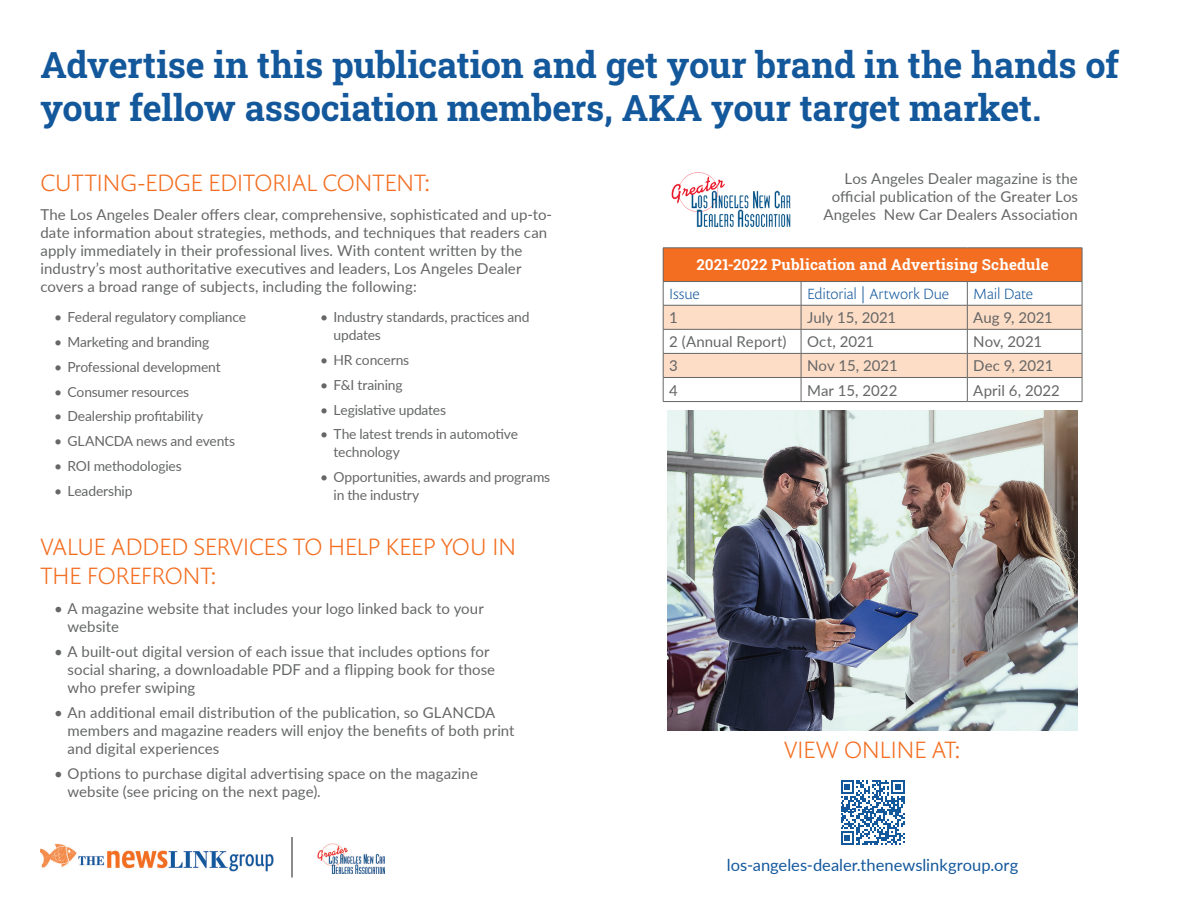
<style>
.page{position:relative;width:1188px;height:918px;background:#fff}
.page>*{position:absolute;margin:0;border:0;box-sizing:border-box;transform-origin:0 0}
.Heading{font:36px/43.2px "Roboto Slab";letter-spacing:-.005em;color:#14589c}
.heading_2{font:300 24px/28.8px "Prenton RP Pro";letter-spacing:-.015em;color:#f36e21}
.check_list{font:16.5px "Lato";color:#14589c}
.Body{font:15px/18px "Lato";letter-spacing:.005em;color:#656666}
.table_heading{font:15px "Roboto Slab";letter-spacing:.01em;color:#fff}
.table_heading_2{font:300 15px "Prenton RP Pro";letter-spacing:-.01em;color:#14589c}
.t1{font:13.8px/18px "Lato";letter-spacing:-.01em;color:#656666}
</style>
<div class="page">
<img style="left:40px;top:843px;width:233px;height:28px">
<img style="left:318px;top:843px;width:66px;height:31px">
<hr style="left:291px;top:837px;width:2px;height:41px;background:#656666">
<svg style="left:841px;top:780px;width:64px;height:65px"></svg>
<div style="left:663px;top:248px;width:419px;height:34px;background:#f36e21"></div>
<hr style="left:663px;top:248px;width:138px;height:1px;background:#656666">
<hr style="left:663px;top:248px;width:1px;height:33px;background:#656666">
<hr style="left:801px;top:248px;width:166px;height:1px;background:#656666">
<hr style="left:967px;top:248px;width:115px;height:1px;background:#656666">
<hr style="left:1082px;top:248px;width:1px;height:33px;background:#656666">
<hr style="left:663px;top:281px;width:138px;height:1px;background:#656666">
<hr style="left:801px;top:281px;width:166px;height:1px;background:#656666">
<hr style="left:967px;top:281px;width:115px;height:1px;background:#656666">
<svg style="left:663px;top:282px;width:420px;height:119px"></svg>
<hr style="left:663px;top:401px;width:138px;height:1px;background:#656666">
<hr style="left:801px;top:401px;width:166px;height:1px;background:#656666">
<hr style="left:967px;top:401px;width:115px;height:1px;background:#656666">
<img style="left:668px;top:411px;width:409px;height:319px">
<img style="left:671px;top:172px;width:120px;height:55px">
<p class="Heading" style="left:40px;top:43px;width:1080px">Advertise in this publication and get your brand in the hands of your fellow association members, AKA your target market.</p>
<p class="heading_2" style="left:40px;top:167px;width:392px">CUTTING-EDGE EDITORIAL CONTENT:</p>
<p class="Body" style="left:40px;top:205px;width:513px">The Los Angeles Dealer offers clear, comprehensive, sophisticated and up-to&shy;date information about strategies, methods, and techniques that readers can apply immediately in their professional lives. With content written by the industry’s most authoritative executives and leaders, Los Angeles Dealer covers a broad range of subjects, including the following:</p>
<p class="t1" style="left:54px;top:308px;width:194px">• Federal regulatory compliance</p>
<p class="t1" style="left:54px;top:333px;width:157px">• Marketing and branding</p>
<p class="t1" style="left:54px;top:357px;width:168px">• Professional development</p>
<p class="t1" style="left:54px;top:382px;width:137px">• Consumer resources</p>
<p class="t1" style="left:54px;top:407px;width:151px">• Dealership profitability</p>
<p class="t1" style="left:54px;top:432px;width:183px">• GLANCDA news and events</p>
<p class="t1" style="left:54px;top:456px;width:129px">• ROI methodologies</p>
<p class="t1" style="left:54px;top:481px;width:80px">• Leadership</p>
<p class="t1" style="left:334px;top:308px;width:198px;text-indent:-14px">• Industry standards, practices and updates</p>
<p class="t1" style="left:320px;top:351px;width:91px">• HR concerns</p>
<p class="t1" style="left:320px;top:375px;width:84px">• F&amp;I training</p>
<p class="t1" style="left:320px;top:400px;width:128px">• Legislative updates</p>
<p class="t1" style="left:334px;top:425px;width:186px;text-indent:-14px">• The latest trends in automotive technology</p>
<p class="t1" style="left:334px;top:468px;width:218px;text-indent:-14px">• Opportunities, awards and programs in the industry</p>
<p class="heading_2" style="left:40px;top:532px;width:477px">VALUE ADDED SERVICES TO HELP KEEP YOU IN<br>THE FOREFRONT:</p>
<p class="Body" style="left:68px;top:599px;width:418px;text-indent:-14px">• A magazine website that includes your logo linked back to your website</p>
<p class="Body" style="left:68px;top:642px;width:429px;text-indent:-14px">• A built-out digital version of each issue that includes options for social sharing, a downloadable PDF and a flipping book for those who prefer swiping</p>
<p class="Body" style="left:68px;top:703px;width:449px;text-indent:-14px">• An additional email distribution of the publication, so GLANCDA members and magazine readers will enjoy the benefits of both print and digital experiences</p>
<p class="Body" style="left:68px;top:763px;width:412px;text-indent:-14px">• Options to purchase digital advertising space on the magazine website (see pricing on the next page).</p>
<p class="Body" style="left:823px;top:169px;width:256px;text-align:right">Los Angeles Dealer magazine is the official publication of the Greater Los<br>Angeles New Car Dealers Association</p>
<p class="table_heading" style="left:696px;top:255px;width:354px">2021-2022 Publication and Advertising Schedule</p>
<p class="table_heading_2" style="left:669px;top:283px;width:32px">Issue</p>
<p class="table_heading_2" style="left:807px;top:283px;width:144px">Editorial | Artwork Due</p>
<p class="table_heading_2" style="left:973px;top:283px;width:61px">Mail Date</p>
<p class="Body" style="left:669px;top:308px;width:10px">1</p>
<p class="Body" style="left:807px;top:308px;width:91px">July 15, 2021</p>
<p class="Body" style="left:973px;top:308px;width:81px">Aug 9, 2021</p>
<p class="Body" style="left:669px;top:332px;width:119px">2 (Annual Report)</p>
<p class="Body" style="left:807px;top:332px;width:69px">Oct, 2021</p>
<p class="Body" style="left:973px;top:332px;width:70px">Nov, 2021</p>
<p class="Body" style="left:669px;top:356px;width:10px">3</p>
<p class="Body" style="left:807px;top:356px;width:92px">Nov 15, 2021</p>
<p class="Body" style="left:973px;top:356px;width:82px">Dec 9, 2021</p>
<p class="Body" style="left:669px;top:380px;width:10px">4</p>
<p class="Body" style="left:807px;top:380px;width:92px">Mar 15, 2022</p>
<p class="Body" style="left:973px;top:380px;width:88px">April 6, 2022</p>
<p class="heading_2" style="left:784px;top:734px;width:178px">VIEW ONLINE AT:</p>
<p class="check_list" style="left:727px;top:853px;width:293px">los-angeles-dealer.thenewslinkgroup.org</p>
</div>
